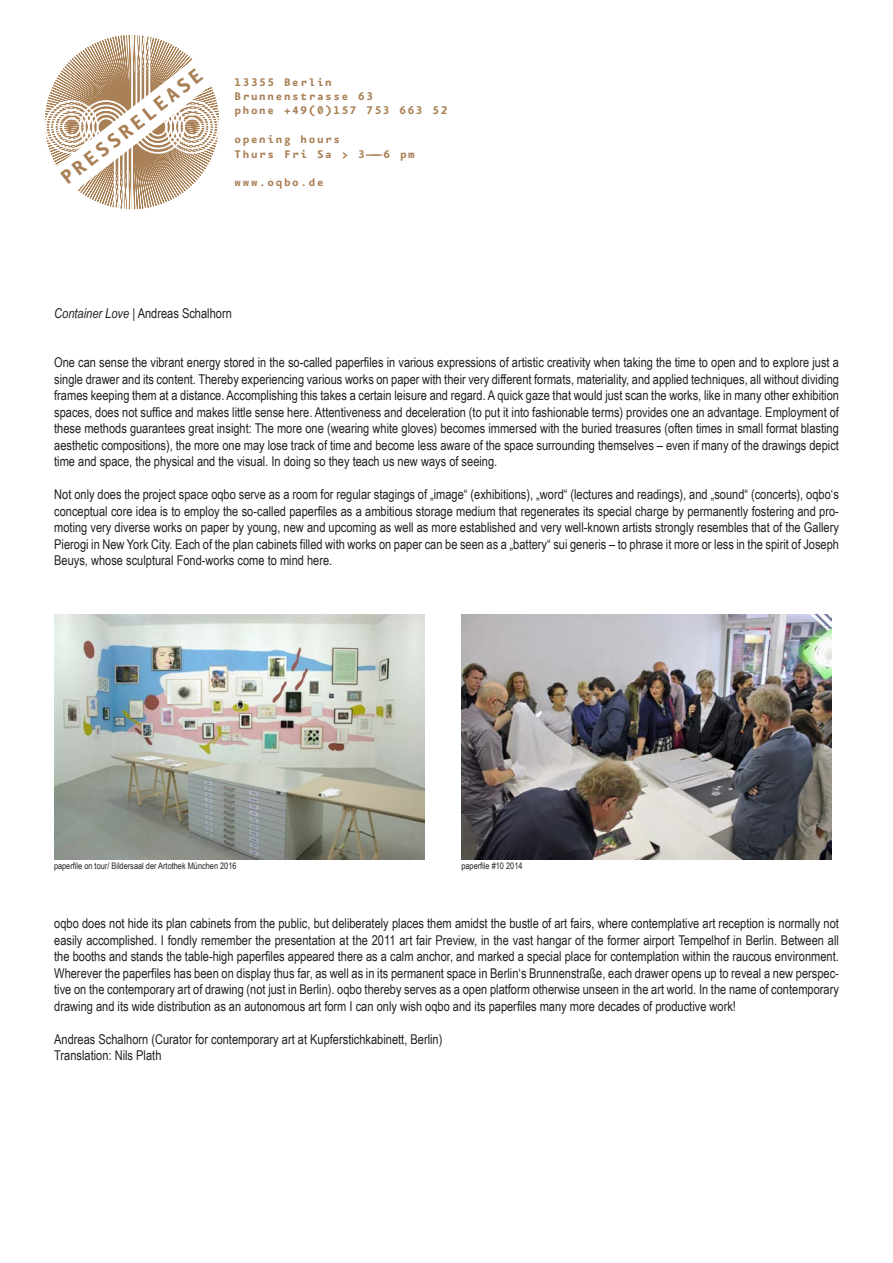
<style>
.page{position:relative;width:893px;height:1263px;background:#fff}
.page>*{position:absolute;margin:0;border:0;box-sizing:border-box;transform-origin:0 0}
.t1{font:700 23.85px "Eureka Mono CE";color:#a98055}
.t2{font:13.5px/16.5px "Arial Narrow";color:#231f20;text-align:justify}
.t3{font:700 13.35px/14.4px "Eureka Mono CE";letter-spacing:.02em;color:#a98055}
.t4{font:9px "Arial Narrow";color:#231f20}
.s1{font-style:italic}
</style>
<div class="page">
<svg style="left:44px;top:35px;width:175px;height:175px"></svg>
<img style="left:54px;top:614px;width:370px;height:246px">
<img style="left:461px;top:615px;width:370px;height:245px">
<p class="t1" style="left:54px;top:171px;width:178px;rotate:-38deg">PRESSRELEASE</p>
<p class="t3" style="left:234px;top:75px;width:216px">13355 Berlin<br>Brunnenstrasse 63<br>phone +49(0)157 753 663 52</p>
<p class="t3" style="left:234px;top:132px;width:183px">opening hours<br>Thurs Fri Sa &gt; 3————6 pm</p>
<p class="t3" style="left:234px;top:175px;width:92px">www.oqbo.de</p>
<p class="t2" style="left:54px;top:304px;width:179px"><span class="s1">Container Love |</span> Andreas Schalhorn</p>
<p class="t2" style="left:54px;top:354px;width:786px">One can sense the vibrant energy stored in the so-called paperfiles in various expressions of artistic creativity when taking the time to open and to explore just a single drawer and its content. Thereby experiencing various works on paper with their very different formats, materiality, and applied techniques, all without dividing frames keeping them at a distance. Accomplishing this takes a certain leisure and regard. A quick gaze that would just scan the works, like in many other exhibition spaces, does not suffice and makes little sense here. Attentiveness and deceleration (to put it into fashionable terms) provides one an advantage. Employment of these methods guarantees great insight: The more one (wearing white gloves) becomes immersed with the buried treasures (often times in small format blasting aesthetic compositions), the more one may lose track of time and become less aware of the space surrounding themselves – even if many of the drawings depict time and space, the physical and the visual. In doing so they teach us new ways of seeing.</p>
<p class="t2" style="left:54px;top:486px;width:786px">Not only does the project space oqbo serve as a room for regular stagings of „image“ (exhibitions), „word“ (lectures and readings), and „sound“ (concerts), oqbo‘s conceptual core idea is to employ the so-called paperfiles as a ambitious storage medium that regenerates its special charge by permanently fostering and pro&shy;moting very diverse works on paper by young, new and upcoming as well as more established and very well-known artists strongly resembles that of the Gallery Pierogi in New York City. Each of the plan cabinets filled with works on paper can be seen as a „battery“ sui generis – to phrase it more or less in the spirit of Joseph Beuys, whose sculptural Fond-works come to mind here.</p>
<p class="t4" style="left:54px;top:860px;width:184px">paperfile on tour/ Bildersaal der Artothek München 2016</p>
<p class="t4" style="left:461px;top:860px;width:63px">paperfile #10 2014</p>
<p class="t2" style="left:54px;top:915px;width:786px">oqbo does not hide its plan cabinets from the public, but deliberately places them amidst the bustle of art fairs, where contemplative art reception is normally not easily accomplished. I fondly remember the presentation at the 2011 art fair Preview, in the vast hangar of the former airport Tempelhof in Berlin. Between all the booths and stands the table-high paperfiles appeared there as a calm anchor, and marked a special place for contemplation within the raucous environment.<br>Wherever the paperfiles has been on display thus far, as well as in its permanent space in Berlin‘s Brunnenstraße, each drawer opens up to reveal a new perspec&shy;tive on the contemporary art of drawing (not just in Berlin). oqbo thereby serves as a open platform otherwise unseen in the art world. In the name of contemporary drawing and its wide distribution as an autonomous art form I can only wish oqbo and its paperfiles many more decades of productive work!</p>
<p class="t2" style="left:54px;top:1030px;width:390px">Andreas Schalhorn (Curator for contemporary art at Kupferstichkabinett, Berlin)</p>
<p class="t2" style="left:54px;top:1047px;width:109px">Translation: Nils Plath</p>
</div>
